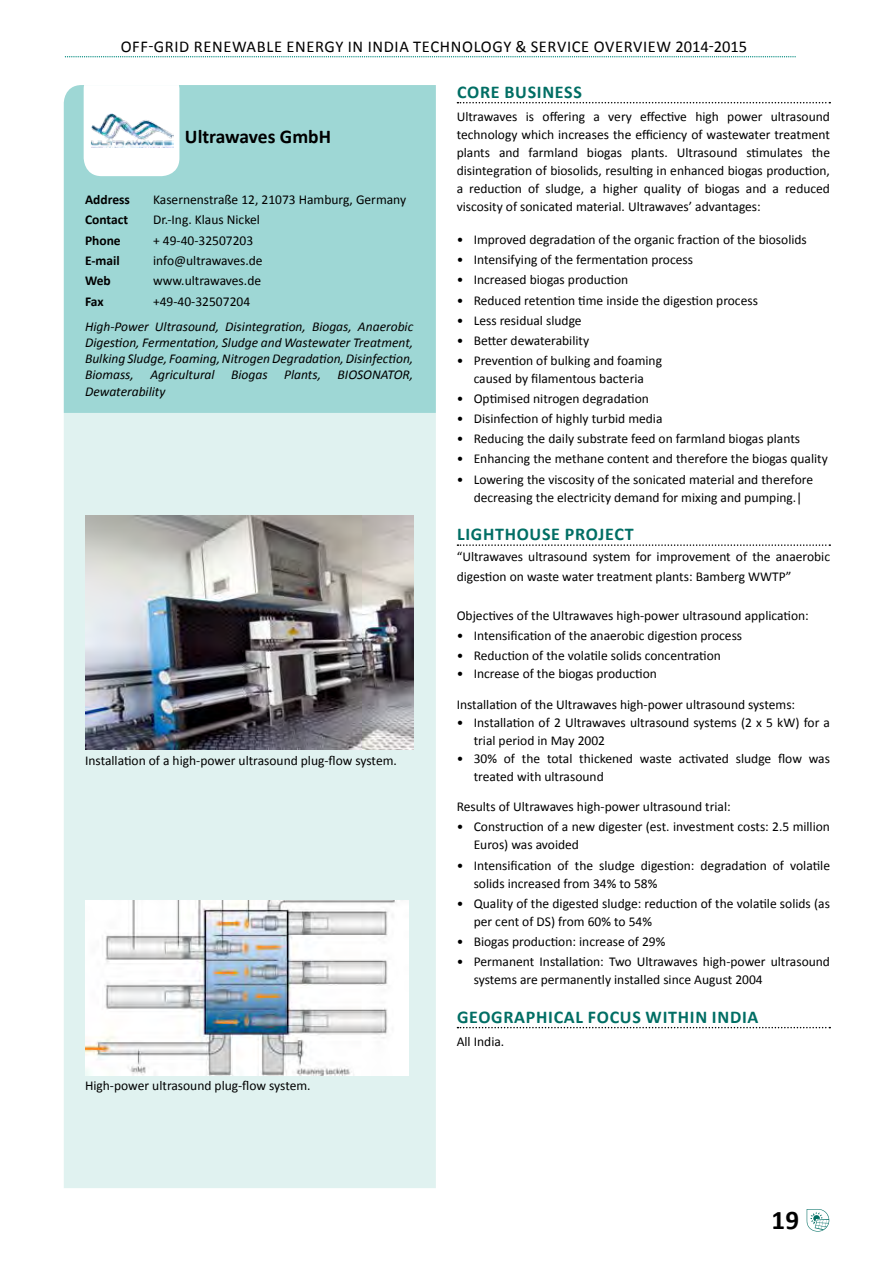
<style>
.page{position:relative;width:893px;height:1263px;background:#fff}
.page>*{position:absolute;margin:0;border:0;box-sizing:border-box;transform-origin:0 0}
.t1{font:700 27px "Calibri";color:#000}
.t2{font:700 19.5px "Calibri";color:#000}
.t3{font:700 18px "Calibri";letter-spacing:.04em;color:#006e64}
.t4{font:16.5px "Calibri";letter-spacing:.04em;color:#000}
.t5{font:13.5px/18px "Calibri";color:#000}
.t6{font:italic 13.5px/16.2px "Calibri";color:#000;text-align:justify}
.t7{font:700 13.5px "Calibri";color:#000}
</style>
<div class="page">
<svg style="left:65px;top:56px;width:731px;height:1px"></svg>
<div style="left:64px;top:413px;width:372px;height:775px;background:#e0f2f0"></div>
<div style="left:64px;top:85px;width:372px;height:328px;background:#9ed7d5"></div>
<svg style="left:84px;top:85px;width:95px;height:91px"></svg>
<svg style="left:457px;top:102px;width:373px;height:1px"></svg>
<svg style="left:457px;top:544px;width:373px;height:2px"></svg>
<svg style="left:457px;top:1027px;width:373px;height:1px"></svg>
<img style="left:85px;top:900px;width:323px;height:175px">
<img style="left:85px;top:515px;width:328px;height:235px">
<img style="left:90px;top:114px;width:83px;height:33px">
<svg style="left:807px;top:1209px;width:22px;height:22px"></svg>
<p class="t4" style="left:121px;top:36px;width:628px">Off-grid Renewable Energy in I ndia Technology &amp; Service Overview 2014-2015</p>
<h2 class="t2" style="left:185px;top:124px;width:145px">ULTRAWAVES GMBH</h2>
<p class="t7" style="left:85px;top:190px;width:46px">ADDRESS</p>
<p class="t5" style="left:153px;top:190px;width:255px">Kasernenstraße 12, 21073 Hamburg, Germany</p>
<p class="t7" style="left:85px;top:211px;width:45px">CONTACT</p>
<p class="t5" style="left:153px;top:211px;width:108px">Dr.-Ing. Klaus Nickel</p>
<p class="t7" style="left:85px;top:231px;width:37px">PHONE</p>
<p class="t5" style="left:153px;top:231px;width:102px">+ 49-40-32507203</p>
<p class="t7" style="left:85px;top:252px;width:36px">E-MAIL</p>
<p class="t5" style="left:153px;top:252px;width:111px">info@ultrawaves.de</p>
<p class="t7" style="left:85px;top:272px;width:27px">WEB</p>
<p class="t5" style="left:153px;top:272px;width:110px">www.ultrawaves.de</p>
<p class="t7" style="left:85px;top:293px;width:20px">FAX</p>
<p class="t5" style="left:153px;top:292px;width:99px">+49-40-32507204</p>
<p class="t6" style="left:85px;top:318px;width:330px">High-Power Ultrasound, Disintegration, Biogas, Anaerobic Digestion, Fermentation, Sludge and Wastewater Treatment, Bulking Sludge, Foaming, Nitrogen Degradation, Disinfection, Biomass, Agricultural Biogas Plants, BIOSONATOR, Dewaterability</p>
<p class="t5" style="left:85px;top:751px;width:313px">Installation of a high-power ultrasound plug-flow system.</p>
<p class="t5" style="left:85px;top:1076px;width:227px">High-power ultrasound plug-flow system.</p>
<h3 class="t3" style="left:457px;top:80px;width:126px">CORE BUSINESS</h3>
<p class="t5" style="left:457px;top:108px;width:375px;text-align:justify">Ultrawaves is offering a very effective high power ultrasound technology which increases the efficiency of wastewater treatment plants and farmland biogas plants. Ultrasound stimulates the disintegration of biosolids, resulting in enhanced biogas production, a reduction of sludge, a higher quality of biogas and a reduced viscosity of sonicated material. Ultrawaves’ advantages:</p>
<p class="t5" style="left:457px;top:231px;width:352px">• Improved degradation of the organic fraction of the biosolids</p>
<p class="t5" style="left:457px;top:251px;width:238px">• Intensifying of the fermentation process</p>
<p class="t5" style="left:457px;top:271px;width:173px">• Increased biogas production</p>
<p class="t5" style="left:457px;top:291px;width:303px">• Reduced retention time inside the digestion process</p>
<p class="t5" style="left:457px;top:311px;width:126px">• Less residual sludge</p>
<p class="t5" style="left:457px;top:331px;width:134px">• Better dewaterability</p>
<p class="t5" style="left:457px;top:351px;width:207px;text-align:center">• Prevention of bulking and foaming caused by filamentous bacteria</p>
<p class="t5" style="left:457px;top:390px;width:194px">• Optimised nitrogen degradation</p>
<p class="t5" style="left:457px;top:410px;width:207px">• Disinfection of highly turbid media</p>
<p class="t5" style="left:457px;top:430px;width:345px">• Reducing the daily substrate feed on farmland biogas plants</p>
<p class="t5" style="left:457px;top:450px;width:373px">• Enhancing the methane content and therefore the biogas quality</p>
<p class="t5" style="left:457px;top:470px;width:358px;text-align:center">• Lowering the viscosity of the sonicated material and therefore decreasing the electricity demand for mixing and pumping.|</p>
<h3 class="t3" style="left:457px;top:523px;width:178px">LIG HTHOUSE PROJECT</h3>
<p class="t5" style="left:457px;top:547px;width:375px;line-height:19.5px">“Ultrawaves ultrasound system for improvement of the anaerobic digestion on waste water treatment plants: Bamberg WWTP”</p>
<p class="t5" style="left:457px;top:606px;width:354px">Objectives of the Ultrawaves high-power ultrasound application:</p>
<p class="t5" style="left:457px;top:626px;width:287px">• Intensification of the anaerobic digestion process</p>
<p class="t5" style="left:457px;top:646px;width:266px">• Reduction of the volatile solids concentration</p>
<p class="t5" style="left:457px;top:664px;width:202px">• Increase of the biogas production</p>
<p class="t5" style="left:457px;top:695px;width:340px">Installation of the Ultrawaves high-power ultrasound systems:</p>
<p class="t5" style="left:474px;top:713px;width:358px;text-indent:-17px">• Installation of 2 Ultrawaves ultrasound systems (2 x 5 kW) for a trial period in May 2002</p>
<p class="t5" style="left:474px;top:749px;width:358px;text-indent:-17px">• 30% of the total thickened waste activated sludge flow was treated with ultrasound</p>
<p class="t5" style="left:457px;top:798px;width:276px">Results of Ultrawaves high-power ultrasound trial:</p>
<p class="t5" style="left:474px;top:818px;width:358px;text-indent:-17px">• Construction of a new digester (est. investment costs: 2.5 million<br>Euros) was avoided</p>
<p class="t5" style="left:474px;top:856px;width:358px;text-indent:-17px">• Intensification of the sludge digestion: degradation of volatile solids increased from 34% to 58%</p>
<p class="t5" style="left:474px;top:894px;width:358px;text-indent:-17px">• Quality of the digested sludge: reduction of the volatile solids (as per cent of DS) from 60% to 54%</p>
<p class="t5" style="left:457px;top:932px;width:210px">• Biogas production: increase of 29%</p>
<p class="t5" style="left:474px;top:952px;width:358px;text-indent:-17px">• Permanent Installation: Two Ultrawaves high-power ultrasound systems are permanently installed since August 2004</p>
<h3 class="t3" style="left:457px;top:1005px;width:303px">GEOG RAPHICAL FOCUS WITHIN INDIA</h3>
<p class="t5" style="left:457px;top:1033px;width:49px">All India.</p>
<h1 class="t1" style="left:772px;top:1203px;width:29px">19</h1>
</div>
